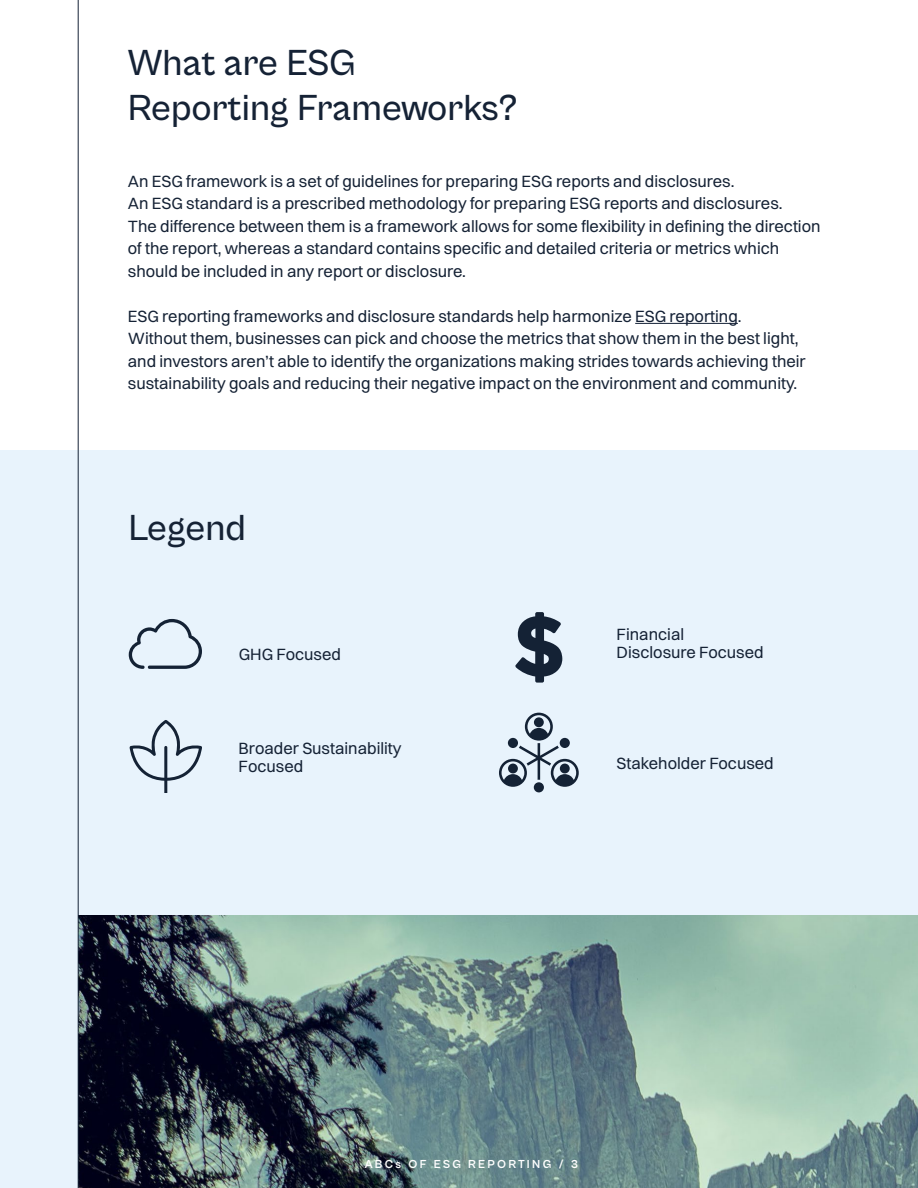
<style>
.page{position:relative;width:918px;height:1188px;background:#fff}
.page>*{position:absolute;margin:0;border:0;box-sizing:border-box;transform-origin:0 0}
.t1{font:500 37.5px/45px "Cabinet Grotesk";color:#152235}
.t2{font:16.5px/22.5px "Switzer";color:#152235}
.t3{font:700 12px "Cabinet Grotesk";letter-spacing:.185em;color:#fff}
.s1{color:#142136}
</style>
<div class="page">
<div style="left:0;top:451px;width:918px;height:737px;background:#e8f3fc"></div>
<img style="left:79px;top:916px;width:839px;height:272px">
<hr style="left:78px;top:0;width:1px;height:1188px;background:#142136">
<hr style="left:635px;top:323px;width:103px;height:1px;background:#142136">
<svg style="left:129px;top:619px;width:73px;height:50px"></svg>
<svg style="left:515px;top:612px;width:47px;height:71px"></svg>
<svg style="left:130px;top:720px;width:72px;height:72px"></svg>
<svg style="left:499px;top:713px;width:80px;height:79px"></svg>
<h1 class="t1" style="left:128px;top:41px;width:391px">What are ESG<br>Reporting Frameworks?</h1>
<p class="t2" style="left:128px;top:170px;width:694px">An ESG framework is a set of guidelines for preparing ESG reports and disclosures.<br>An ESG standard is a prescribed methodology for preparing ESG reports and disclosures.<br>The difference between them is a framework allows for some flexibility in defining the direction of the report, whereas a standard contains specific and detailed criteria or metrics which should be included in any report or disclosure.</p>
<p class="t2" style="left:128px;top:305px;width:679px">ESG reporting frameworks and disclosure standards help harmonize <span class="s1">ESG reporting</span>.<br>Without them, businesses can pick and choose the metrics that show them in the best light, and investors aren’t able to identify the organizations making strides towards achieving their sustainability goals and reducing their negative impact on the environment and community.</p>
<h1 class="t1" style="left:129px;top:506px;width:119px">Legend</h1>
<p class="t2" style="left:239px;top:643px;width:104px">GHG Focused</p>
<p class="t2" style="left:239px;top:739px;width:165px;line-height:18px">Broader Sustainability<br>Focused</p>
<p class="t2" style="left:617px;top:625px;width:149px;line-height:18px">Financial<br>Disclosure Focused</p>
<p class="t2" style="left:617px;top:752px;width:159px">Stakeholder Focused</p>
<p class="t3" style="left:365px;top:1158px;width:215px">ABCs OF ESG REPORTING / 3</p>
</div>
